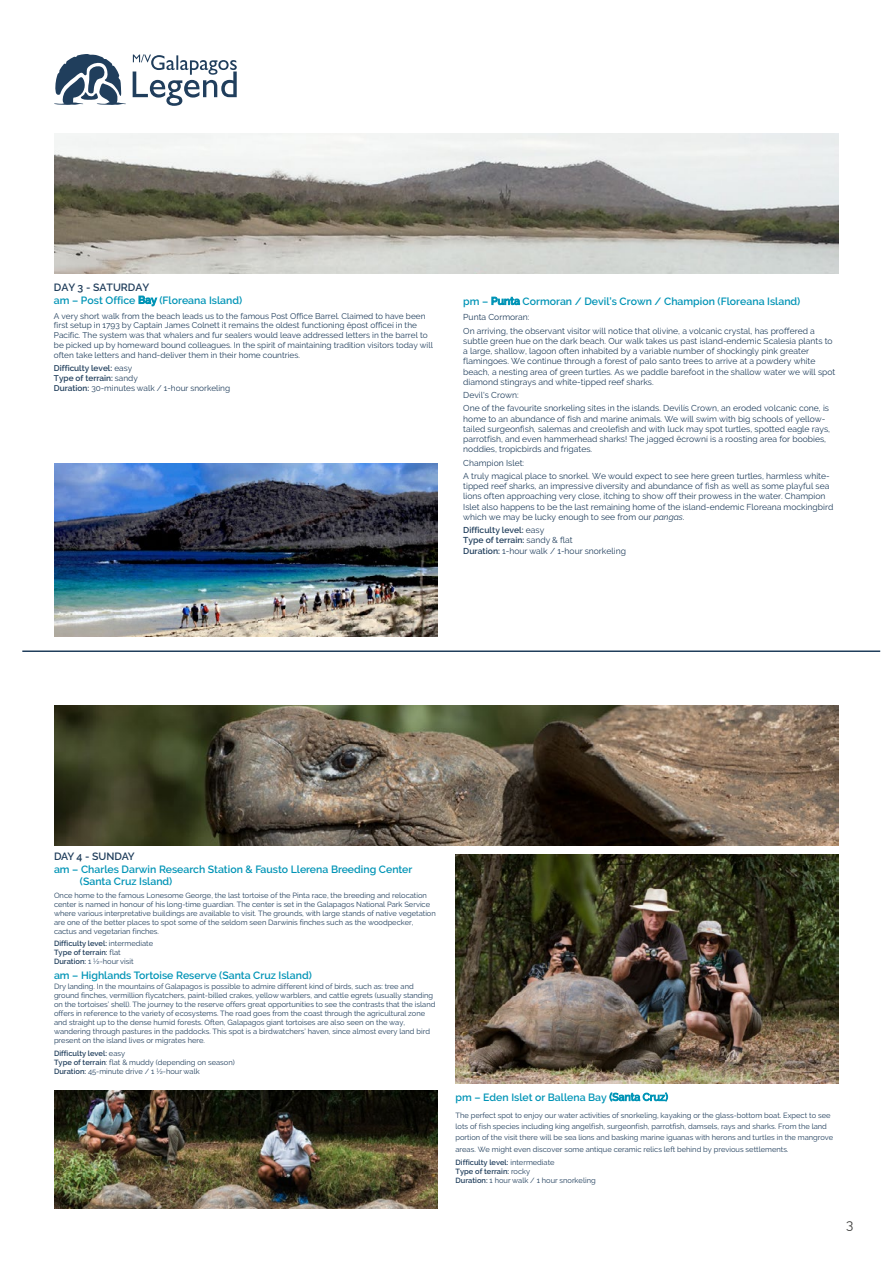
<style>
.page{position:relative;width:893px;height:1263px;background:#fff}
.page>*{position:absolute;margin:0;border:0;box-sizing:border-box;transform-origin:0 0}
.t1{font:13.5px "Raleway";color:#3c3c3b}
.t2{font:600 10.5px/12.6px "Raleway";color:#0094b6}
.t3{font:600 10.5px "Raleway";color:#203e5c}
.t4{font:600 10.5px "Raleway";letter-spacing:-.025em;color:#203e5c}
.t5{font:8.55px/10.2px "Raleway";color:#203e5c}
.t6{font:8.25px/9.9px "Raleway";color:#203e5c}
.t7{font:7.5px/9px "Raleway";color:#203e5c}
.t8{font:600 7.5px/9px "Raleway";color:#203e5c}
.s1{font-weight:600}
.s2{font-style:italic}
.s3{font-weight:400}
.s4{font-weight:500}
</style>
<div class="page">
<svg style="left:133px;top:54px;width:104px;height:52px"></svg>
<svg style="left:54px;top:54px;width:72px;height:51px"></svg>
<hr style="left:22px;top:650px;width:858px;height:2px;background:#203e5c">
<img style="left:54px;top:464px;width:383px;height:173px">
<img style="left:54px;top:134px;width:785px;height:140px">
<img style="left:54px;top:1091px;width:383px;height:118px">
<img style="left:455px;top:855px;width:384px;height:228px">
<img style="left:54px;top:706px;width:785px;height:140px">
<h2 class="t3" style="left:54px;top:281px;width:97px">DAY 3 - SATURDAY</h2>
<h2 class="t2" style="left:54px;top:294px;width:190px">am – Post Office Bay (Floreana Island)</h2>
<p class="t6" style="left:54px;top:311px;width:380px">A very short walk from the beach leads us to the famous Post Office Barrel. Claimed to have been first setup in 1793 by Captain James Colnett it remains the oldest functioning ëpost officeí in the Pacific. The system was that whalers and fur sealers would leave addressed letters in the barrel to be picked up by homeward bound colleagues. In the spirit of maintaining tradition visitors today will often take letters and hand-deliver them in their home countries.</p>
<p class="t6" style="left:54px;top:363px;width:178px"><span class="s1">Difficulty level:</span> easy<br><span class="s1">Type of terrain:</span> sandy<br><span class="s1">Duration:</span> 30-minutes walk / 1-hour snorkeling</p>
<h2 class="t2" style="left:463px;top:295px;width:339px">pm – Punta Cormoran / Devil’s Crown / Champion (Floreana Island)</h2>
<p class="t5" style="left:463px;top:311px;width:353px;line-height:13.2px">Punta Cormoran:<br>On arriving, the observant visitor will notice that olivine, a volcanic crystal, has proffered a</p>
<p class="t5" style="left:463px;top:336px;width:374px">subtle green hue on the dark beach. Our walk takes us past island-endemic Scalesia plants to a large, shallow, lagoon often inhabited by a variable number of shockingly pink greater flamingoes. We continue through a forest of palo santo trees to arrive at a powdery white beach, a nesting area of green turtles. As we paddle barefoot in the shallow water we will spot diamond stingrays and white-tipped reef sharks.</p>
<p class="t5" style="left:463px;top:388px;width:367px;line-height:13.2px">Devil's Crown:<br>One of the favourite snorkeling sites in the islands. Devilís Crown, an eroded volcanic cone, is</p>
<p class="t5" style="left:463px;top:413px;width:368px">home to an abundance of fish and marine animals. We will swim with big schools of yellow&shy;tailed surgeonfish, salemas and creolefish and with luck may spot turtles, spotted eagle rays, parrotfish, and even hammerhead sharks! The jagged ëcrowní is a roosting area for boobies, noddies, tropicbirds and frigates.</p>
<p class="t5" style="left:463px;top:456px;width:368px;line-height:13.2px">Champion Islet:<br>A truly magical place to snorkel. We would expect to see here green turtles, harmless white-</p>
<p class="t5" style="left:463px;top:481px;width:372px">tipped reef sharks, an impressive diversity and abundance of fish as well as some playful sea lions often approaching very close, itching to show off their prowess in the water. Champion Islet also happens to be the last remaining home of the island-endemic Floreana mockingbird which we may be lucky enough to see from our <span class="s2">pangas</span>.</p>
<p class="t5" style="left:463px;top:525px;width:164px"><span class="s1">Difficulty level:</span> easy<br><span class="s1">Type of terrain:</span> sandy &amp; flat<br><span class="s1">Duration:</span> 1-hour walk / 1-hour snorkeling</p>
<h2 class="t4" style="left:54px;top:850px;width:82px">DAY 4 - SUNDAY</h2>
<h2 class="t2" style="left:80px;top:863px;width:334px;text-indent:-26px">am – Charles Darwin Research Station &amp; Fausto Llerena Breeding Center (Santa Cruz Island)</h2>
<p class="t7" style="left:54px;top:891px;width:383px">Once home to the famous Lonesome George, the last tortoise of the Pinta race, the breeding and relocation center is named in honour of his long-time guardian. The center is set in the Galapagos National Park Service where various interpretative buildings are available to visit. The grounds, with large stands of native vegetation are one of the better places to spot some of the seldom seen Darwinís finches such as the woodpecker, cactus and vegetarian finches.</p>
<p class="t8" style="left:54px;top:939px;width:101px">Difficulty level: <span class="s3">intermediate<br></span>Type of terrain: <span class="s3">flat<br></span>Duration: <span class="s3">1 ½-hour visit</span></p>
<h2 class="t2" style="left:54px;top:969px;width:259px">am – Highlands Tortoise Reserve (Santa Cruz Island)</h2>
<p class="t7" style="left:54px;top:982px;width:383px">Dry landing. In the mountains of Galapagos is possible to admire different kind of birds, such as: tree and ground finches, vermillion flycatchers, paint-billed crakes, yellow warblers, and cattle egrets (usually standing on the tortoises’ shell). The journey to the reserve offers great opportunities to see the contrasts that the island offers in reference to the variety of ecosystems. The road goes from the coast through the agricultural zone and straight up to the dense humid forests. Often, Galapagos giant tortoises are also seen on the way, wandering through pastures in the paddocks. This spot is a birdwatchers’ haven, since almost every land bird present on the island lives or migrates here.</p>
<p class="t7" style="left:54px;top:1048px;width:182px"><span class="s1">Difficulty level:</span> easy<br><span class="s1">Type of terrain</span>: flat &amp; muddy (depending on season)<br><span class="s1">Duration:</span> 45-minute drive / 1 ½-hour walk</p>
<h2 class="t2" style="left:455px;top:1091px;width:214px">pm – Eden Islet or Ballena Bay <span class="s4">(Santa Cruz)</span></h2>
<p class="t7" style="left:455px;top:1109px;width:379px;line-height:11.2px">The perfect spot to enjoy our water activities of snorkeling, kayaking or the glass-bottom boat. Expect to see lots of fish species including king angelfish, surgeonfish, parrotfish, damsels, rays and sharks. From the land portion of the visit there will be sea lions and basking marine iguanas with herons and turtles in the mangrove areas. We might even discover some antique ceramic relics left behind by previous settlements.</p>
<p class="t7" style="left:455px;top:1158px;width:142px"><span class="s1">Difficulty level:</span> intermediate<br><span class="s1">Type of terrain:</span> rocky<br><span class="s1">Duration:</span> 1 hour walk / 1 hour snorkeling</p>
<h1 class="t1" style="left:846px;top:1216px;width:9px">3</h1>
</div>
